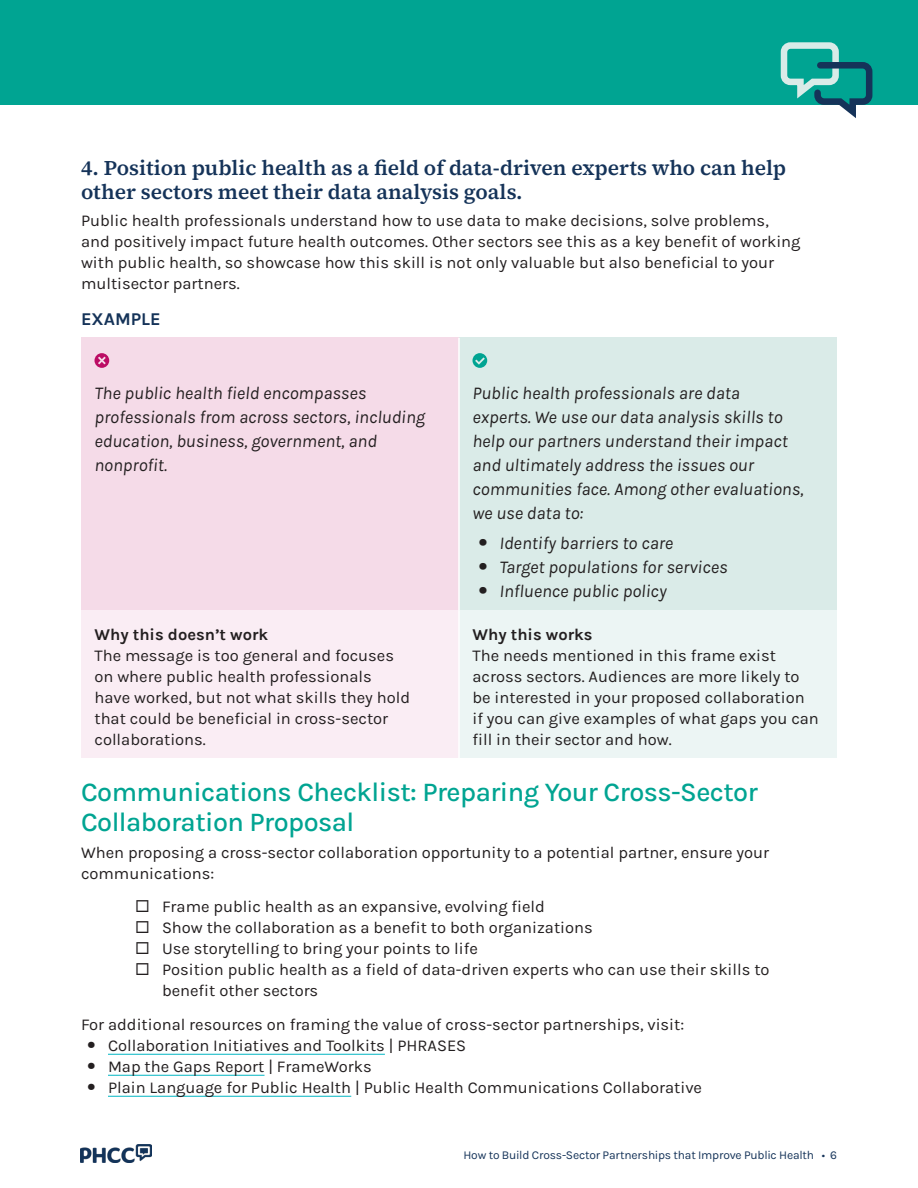
<style>
.page{position:relative;width:918px;height:1188px;background:#fff}
.page>*{position:absolute;margin:0;border:0;box-sizing:border-box;transform-origin:0 0}
.t1{font:500 27px/30px "Karla";letter-spacing:-.02em;color:#00a492}
.t2{font:600 21px/24px "Source Serif 4";color:#153359}
.p1_italic{font:italic 18px/24px "Karla";color:#231f20}
.t3{font:700 18px "Karla";color:#153359}
.p1{font:16.5px/21px "Karla";color:#231f20}
.p1_bold{font:700 16.5px "Karla";color:#231f20}
.t4{font:12px "Karla";letter-spacing:-.015em;color:#153359}
.s1{font-weight:800;font-style:normal}
.s2{font-weight:800}
</style>
<div class="page">
<div style="left:0;top:0;width:918px;height:105px;background:#00a492"></div>
<hr style="left:108px;top:1054px;width:277px;height:1px;background:#00b5c3">
<hr style="left:108px;top:1075px;width:157px;height:1px;background:#00b5c3">
<hr style="left:108px;top:1096px;width:243px;height:1px;background:#00b5c3">
<div style="left:81px;top:338px;width:378px;height:273px;background:#f5dbe8"></div>
<div style="left:459px;top:338px;width:378px;height:273px;background:#daebe8"></div>
<div style="left:81px;top:611px;width:378px;height:147px;background:#faedf4"></div>
<div style="left:459px;top:611px;width:378px;height:147px;background:#ecf5f4"></div>
<hr style="left:458px;top:338px;width:2px;height:273px;background:#fff">
<hr style="left:458px;top:611px;width:2px;height:147px;background:#fff">
<svg style="left:95px;top:353px;width:14px;height:15px"></svg>
<svg style="left:473px;top:353px;width:14px;height:15px"></svg>
<img style="left:81px;top:1144px;width:70px;height:18px">
<svg style="left:780px;top:42px;width:93px;height:76px"></svg>
<h3 class="t2" style="left:81px;top:156px;width:707px">4. Position public health as a field of data-driven experts who can help other sectors meet their data analysis goals.</h3>
<p class="p1" style="left:81px;top:210px;width:721px">Public health professionals understand how to use data to make decisions, solve problems, and positively impact future health outcomes. Other sectors see this as a key benefit of working with public health, so showcase how this skill is not only valuable but also beneficial to your multisector partners.</p>
<h4 class="t3" style="left:81px;top:308px;width:81px">EXAMPLE</h4>
<p class="p1_italic" style="left:94px;top:380px;width:332px">The public health field encompasses professionals from across sectors, including education, business, government, and nonprofit.</p>
<p class="p1_italic" style="left:472px;top:380px;width:333px">Public health professionals are data<br>experts. We use our data analysis skills to help our partners understand their impact and ultimately address the issues our communities face. Among other evaluations, we use data to:</p>
<p class="p1_italic" style="left:479px;top:531px;width:196px"><span class="s1">•</span> Identify barriers to care</p>
<p class="p1_italic" style="left:479px;top:555px;width:250px"><span class="s1">•</span> Target populations for services</p>
<p class="p1_italic" style="left:479px;top:579px;width:189px"><span class="s1">•</span> Influence public policy</p>
<p class="p1_bold" style="left:94px;top:623px;width:175px">Why this doesn’t work</p>
<p class="p1" style="left:94px;top:644px;width:317px">The message is too general and focuses on where public health professionals have worked, but not what skills they hold that could be beneficial in cross-sector collaborations.</p>
<p class="p1_bold" style="left:472px;top:623px;width:122px">Why this works</p>
<p class="p1" style="left:472px;top:644px;width:348px">The needs mentioned in this frame exist across sectors. Audiences are more likely to be interested in your proposed collaboration if you can give examples of what gaps you can fill in their sector and how.</p>
<h2 class="t1" style="left:81px;top:776px;width:678px">Communications Checklist: Preparing Your Cross-Sector<br>Collaboration Proposal</h2>
<p class="p1" style="left:81px;top:841px;width:690px">When proposing a cross-sector collaboration opportunity to a potential partner, ensure your communications:</p>
<p class="p1" style="left:162px;top:895px;width:384px">Frame public health as an expansive, evolving field</p>
<p class="p1" style="left:162px;top:916px;width:432px">Show the collaboration as a benefit to both organizations</p>
<p class="p1" style="left:162px;top:937px;width:317px">Use storytelling to bring your points to life</p>
<p class="p1" style="left:162px;top:958px;width:609px">Position public health as a field of data-driven experts who can use their skills to benefit other sectors</p>
<p class="p1" style="left:81px;top:1014px;width:605px">For additional resources on framing the value of cross-sector partnerships, visit:</p>
<p class="p1" style="left:88px;top:1035px;width:380px"><span class="s2">•</span> Collaboration Initiatives and Toolkits | PHRASES</p>
<p class="p1" style="left:88px;top:1056px;width:285px"><span class="s2">•</span> Map the Gaps Report | FrameWorks</p>
<p class="p1" style="left:88px;top:1077px;width:616px"><span class="s2">•</span> Plain Language for Public Health | Public Health Communications Collaborative</p>
<p class="t4" style="left:463px;top:1147px;width:375px">How to Build Cross-Sector Partnerships that Improve Public Health • 6</p>
</div>
